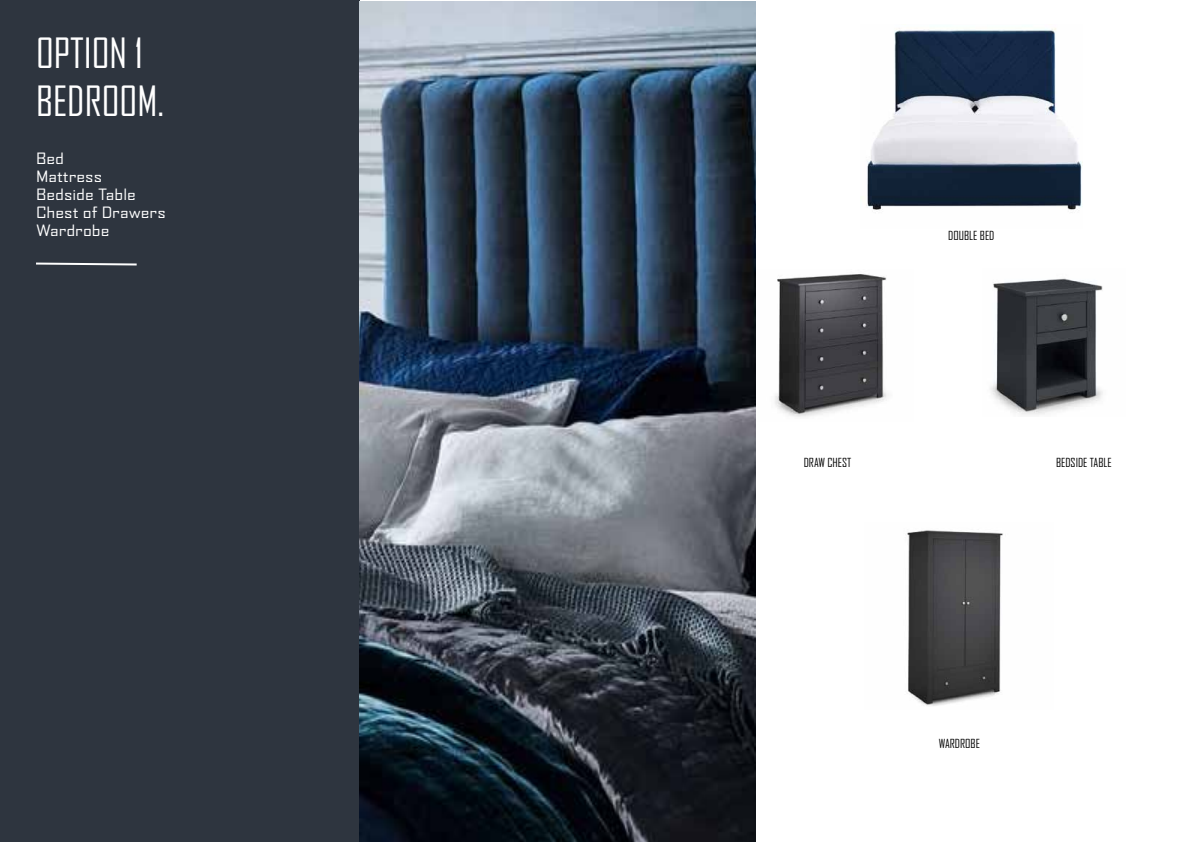
<style>
.page{position:relative;width:1191px;height:842px;background:#fff}
.page>*{position:absolute;margin:0;border:0;box-sizing:border-box;transform-origin:0 0}
.t1{font:40px/48px "Agency FB";color:#fff}
.t2{font:expanded 15px/18px "Agency FB";color:#fff}
.t3{font:12px "Agency FB";color:#000}
</style>
<div class="page">
<div style="left:0;top:0;width:359px;height:842px;background:#2e353f"></div>
<svg style="left:36px;top:262px;width:101px;height:4px"></svg>
<img style="left:990px;top:278px;width:113px;height:137px">
<img style="left:755px;top:269px;width:132px;height:153px">
<img style="left:866px;top:28px;width:216px;height:182px">
<img style="left:907px;top:530px;width:96px;height:176px">
<img style="left:359px;top:1px;width:396px;height:841px">
<h1 class="t1" style="left:36px;top:30px;width:129px">OPTION 1<br>BEDROOM.</h1>
<p class="t2" style="left:36px;top:150px;width:131px">Bed<br>Mattress<br>Bedside Table<br>Chest of Drawers<br>Wardrobe</p>
<p class="t3" style="left:803px;top:455px;width:49px">DRAW CHEST</p>
<p class="t3" style="left:948px;top:228px;width:48px">DOUBLE BED</p>
<p class="t3" style="left:1056px;top:455px;width:57px">BEDSIDE TABLE</p>
<p class="t3" style="left:938px;top:737px;width:43px">WARDROBE</p>
</div>
